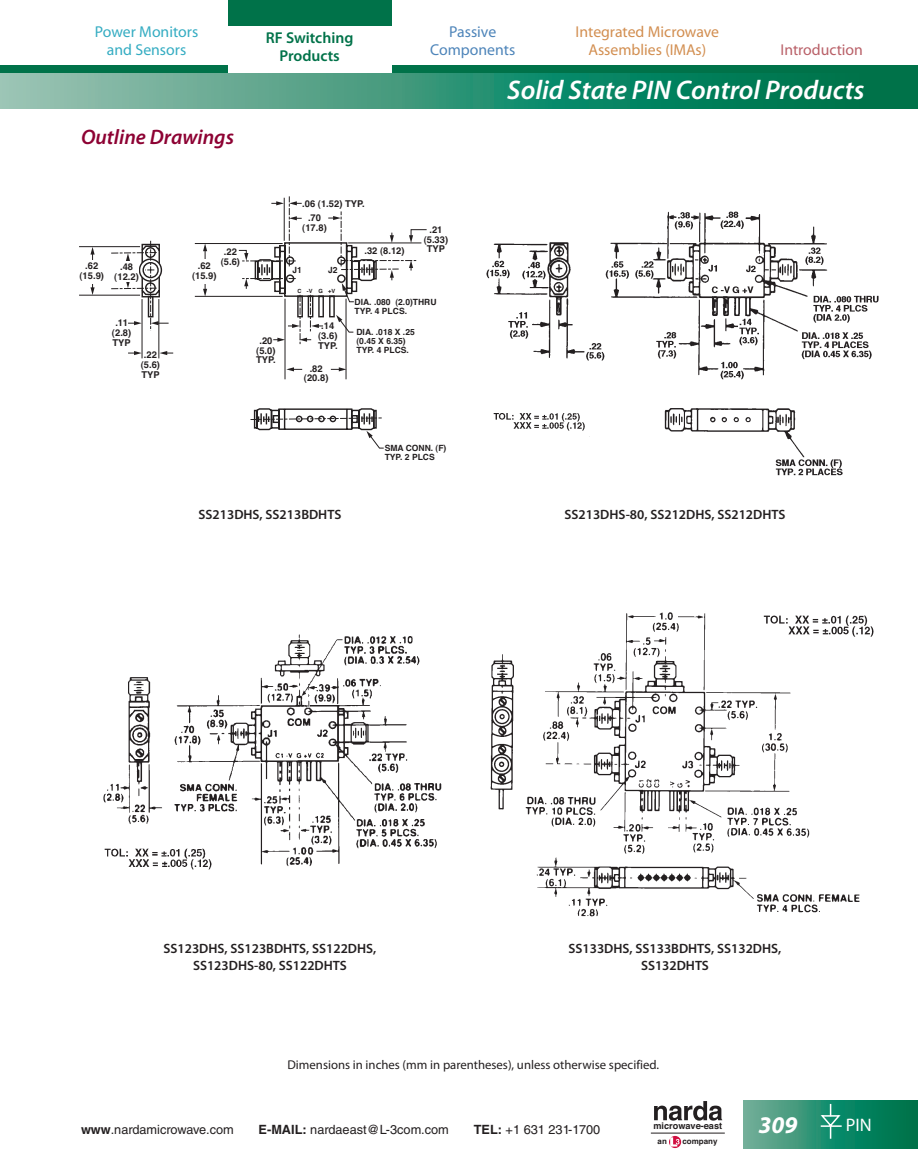
<style>
.page{position:relative;width:918px;height:1175px;background:#fff}
.page>*{position:absolute;margin:0;border:0;box-sizing:border-box;transform-origin:0 0}
.t1{font:italic 600 27px "Myriad Pro";color:#fff}
.t2{font:italic 700 24px "Myriad Pro";color:#fff}
.ST2-Subtitles2col{font:italic 600 21px "Myriad Pro";color:#8d0233}
.t3{font:18.15px "Myriad Pro";color:#fff}
.t4{font:15.75px/18px "Myriad Pro";color:#d28e50;text-align:center}
.t5{font:15.75px/18px "Myriad Pro";color:#34acc2;text-align:center}
.t6{font:600 15.75px/18px "Myriad Pro";color:#007249;text-align:center}
.t7{font:15.75px/18px "Myriad Pro";color:#4d84b9;text-align:center}
.t8{font:15.75px "Myriad Pro";color:#b96068}
.DrawingCaptions{font:600 13.5px/16.5px "Myriad Pro";color:#231f20;text-align:center}
.t9{font:12.75px "Helvetica LT Std";color:#231f20}
.NC-NotesCentered{font:12.75px "Myriad Pro";color:#231f20}
.t10{font:700 9.45px/9.8px "Helvetica";color:#231f20;text-align:center}
.t11{font:700 9.15px "Helvetica";color:#231f20}
.t12{font:700 8.55px/8.9px "Helvetica";color:#231f20}
.t13{font:700 7.95px "Helvetica";color:#231f20}
.t14{font:700 5.7px "Helvetica";color:#231f20}
.s1{font-weight:700}
</style>
<div class="page">
<svg style="left:0;top:73px;width:918px;height:35px;background:#379578"></svg>
<div style="left:0;top:66px;width:918px;height:7px;background:#007249"></div>
<svg style="left:743px;top:1100px;width:175px;height:48px;background:#288e6e"></svg>
<svg style="left:819px;top:1103px;width:24px;height:35px"></svg>
<hr style="left:651px;top:1132px;width:74px;height:1px;background:#231f20">
<svg style="left:654px;top:1101px;width:68px;height:19px"></svg>
<svg style="left:669px;top:1135px;width:12px;height:13px"></svg>
<svg style="left:670px;top:1137px;width:10px;height:9px"></svg>
<div style="left:228px;top:13px;width:163px;height:60px;background:#fff"></div>
<div style="left:228px;top:0;width:163px;height:26px;background:#007249"></div>
<svg style="left:158px;top:345px;width:219px;height:86px"></svg>
<svg style="left:250px;top:417px;width:132px;height:3px"></svg>
<svg style="left:110px;top:196px;width:307px;height:149px"></svg>
<hr style="left:348px;top:242px;width:73px;height:1px;background:#231f20">
<hr style="left:285px;top:299px;width:1px;height:80px;background:#231f20">
<hr style="left:346px;top:299px;width:1px;height:80px;background:#231f20">
<hr style="left:195px;top:296px;width:88px;height:1px;background:#231f20">
<hr style="left:195px;top:243px;width:88px;height:1px;background:#231f20">
<hr style="left:284px;top:198px;width:1px;height:43px;background:#231f20">
<hr style="left:79px;top:246px;width:61px;height:1px;background:#231f20">
<hr style="left:79px;top:295px;width:61px;height:1px;background:#231f20">
<hr style="left:142px;top:299px;width:1px;height:59px;background:#231f20">
<hr style="left:159px;top:299px;width:1px;height:59px;background:#231f20">
<svg style="left:126px;top:253px;width:4px;height:35px"></svg>
<hr style="left:92px;top:253px;width:1px;height:36px;background:#231f20">
<svg style="left:90px;top:247px;width:5px;height:7px"></svg>
<svg style="left:90px;top:287px;width:5px;height:8px"></svg>
<div style="left:71px;top:260px;width:37px;height:23px;background:#fff"></div>
<div style="left:114px;top:261px;width:25px;height:20px;background:#fff"></div>
<hr style="left:205px;top:250px;width:1px;height:40px;background:#231f20">
<svg style="left:203px;top:244px;width:4px;height:7px"></svg>
<svg style="left:203px;top:289px;width:4px;height:7px"></svg>
<div style="left:184px;top:259px;width:37px;height:24px;background:#fff"></div>
<svg style="left:128px;top:321px;width:14px;height:4px"></svg>
<svg style="left:128px;top:351px;width:14px;height:4px"></svg>
<svg style="left:160px;top:351px;width:13px;height:4px"></svg>
<svg style="left:151px;top:321px;width:18px;height:4px"></svg>
<svg style="left:238px;top:250px;width:10px;height:11px"></svg>
<svg style="left:244px;top:278px;width:4px;height:11px"></svg>
<svg style="left:390px;top:270px;width:4px;height:10px"></svg>
<svg style="left:390px;top:233px;width:4px;height:10px"></svg>
<svg style="left:409px;top:260px;width:4px;height:10px"></svg>
<svg style="left:409px;top:229px;width:18px;height:14px"></svg>
<svg style="left:328px;top:216px;width:13px;height:4px"></svg>
<svg style="left:271px;top:201px;width:31px;height:4px"></svg>
<svg style="left:289px;top:216px;width:13px;height:4px"></svg>
<svg style="left:342px;top:283px;width:13px;height:19px"></svg>
<svg style="left:336px;top:315px;width:18px;height:18px"></svg>
<svg style="left:366px;top:431px;width:18px;height:18px"></svg>
<svg style="left:288px;top:324px;width:12px;height:4px"></svg>
<svg style="left:311px;top:324px;width:12px;height:4px"></svg>
<svg style="left:273px;top:338px;width:12px;height:4px"></svg>
<svg style="left:299px;top:338px;width:12px;height:4px"></svg>
<svg style="left:331px;top:367px;width:16px;height:4px"></svg>
<svg style="left:286px;top:367px;width:16px;height:4px"></svg>
<img style="left:103px;top:634px;width:339px;height:236px">
<img style="left:486px;top:211px;width:393px;height:265px">
<img style="left:490px;top:612px;width:384px;height:305px">
<p class="t5" style="left:95px;top:22px;width:105px">Power Monitors and Sensors</p>
<p class="t7" style="left:430px;top:22px;width:87px">Passive<br>Components</p>
<p class="t4" style="left:576px;top:22px;width:145px">Integrated Microwave<br>Assemblies (IMAs)</p>
<p class="t6" style="left:266px;top:28px;width:89px">RF Switching<br>Products</p>
<p class="t8" style="left:780px;top:40px;width:84px">Introduction</p>
<p class="ST2-Subtitles2col" style="left:81px;top:124px;width:155px">Outline Drawings</p>
<p class="t10" style="left:302px;top:198px;width:64px">.06 (1.52) TYP.</p>
<p class="t10" style="left:302px;top:213px;width:26px">.70 (17.8)</p>
<p class="t10" style="left:424px;top:225px;width:26px">.21 (5.33)</p>
<p class="t10" style="left:224px;top:247px;width:15px">.22</p>
<p class="t10" style="left:427px;top:244px;width:20px">TYP</p>
<p class="t10" style="left:221px;top:257px;width:21px">(5.6)</p>
<p class="t10" style="left:364px;top:246px;width:42px">.32 (8.12)</p>
<p class="t10" style="left:80px;top:261px;width:26px">.62 (15.9)</p>
<p class="t10" style="left:192px;top:261px;width:26px">.62 (15.9)</p>
<p class="t10" style="left:114px;top:262px;width:26px">.48 (12.2)</p>
<p class="t12" style="left:292px;top:265px;width:11px">J1</p>
<p class="t12" style="left:328px;top:265px;width:11px">J2</p>
<p class="t14" style="left:298px;top:286px;width:39px">C-VG+V</p>
<p class="t10" style="left:112px;top:318px;width:21px">.11 (2.8)<br>TYP</p>
<p class="t10" style="left:141px;top:350px;width:21px">.22 (5.6)<br>TYP</p>
<p class="t10" style="left:256px;top:336px;width:21px">.20 (5.0)<br>TYP.</p>
<p class="t10" style="left:318px;top:321px;width:21px">.14 (3.6)<br>TYP.</p>
<p class="t10" style="left:304px;top:363px;width:26px">.82 (20.8)</p>
<p class="t12" style="left:355px;top:297px;width:84px">DIA. .080 (2.0)THRU<br>TYP. 4 PLCS.</p>
<p class="t12" style="left:356px;top:327px;width:60px">DIA. .018 X .25 (0.45 X 6.35)<br>TYP. 4 PLCS.</p>
<p class="DrawingCaptions" style="left:199px;top:505px;width:144px">SS213DHS, SS213BDHTS</p>
<p class="t12" style="left:385px;top:444px;width:63px">SMA CONN. (F)<br>TYP. 2 PLCS</p>
<h1 class="t1" style="left:507px;top:73px;width:359px">Solid State PIN Control Products</h1>
<p class="DrawingCaptions" style="left:565px;top:505px;width:222px">SS213DHS-80, SS212DHS, SS212DHTS</p>
<p class="DrawingCaptions" style="left:164px;top:940px;width:214px">SS123DHS, SS123BDHTS, SS122DHS,<br>SS123DHS-80, SS122DHTS</p>
<p class="DrawingCaptions" style="left:569px;top:940px;width:214px">SS133DHS, SS133BDHTS, SS132DHS,<br>SS132DHTS</p>
<p class="NC-NotesCentered" style="left:287px;top:1056px;width:373px">Dimensions in inches (mm in parentheses), unless otherwise specified.</p>
<p class="t9" style="left:81px;top:1121px;width:154px"><span class="s1">www</span>.nardamicrowave.com</p>
<p class="t9" style="left:259px;top:1121px;width:192px"><span class="s1">E-MAIL:</span> nardaeast@L-3com.com</p>
<p class="t9" style="left:474px;top:1121px;width:128px"><span class="s1">TEL:</span> +1 631 231-1700</p>
<h2 class="t2" style="left:759px;top:1109px;width:40px">309</h2>
<p class="t11" style="left:653px;top:1118px;width:70px">microwave-east</p>
<h3 class="t3" style="left:846px;top:1114px;width:27px">PIN</h3>
<p class="t13" style="left:658px;top:1135px;width:11px">an</p>
<p class="t13" style="left:682px;top:1135px;width:37px">company</p>
</div>
